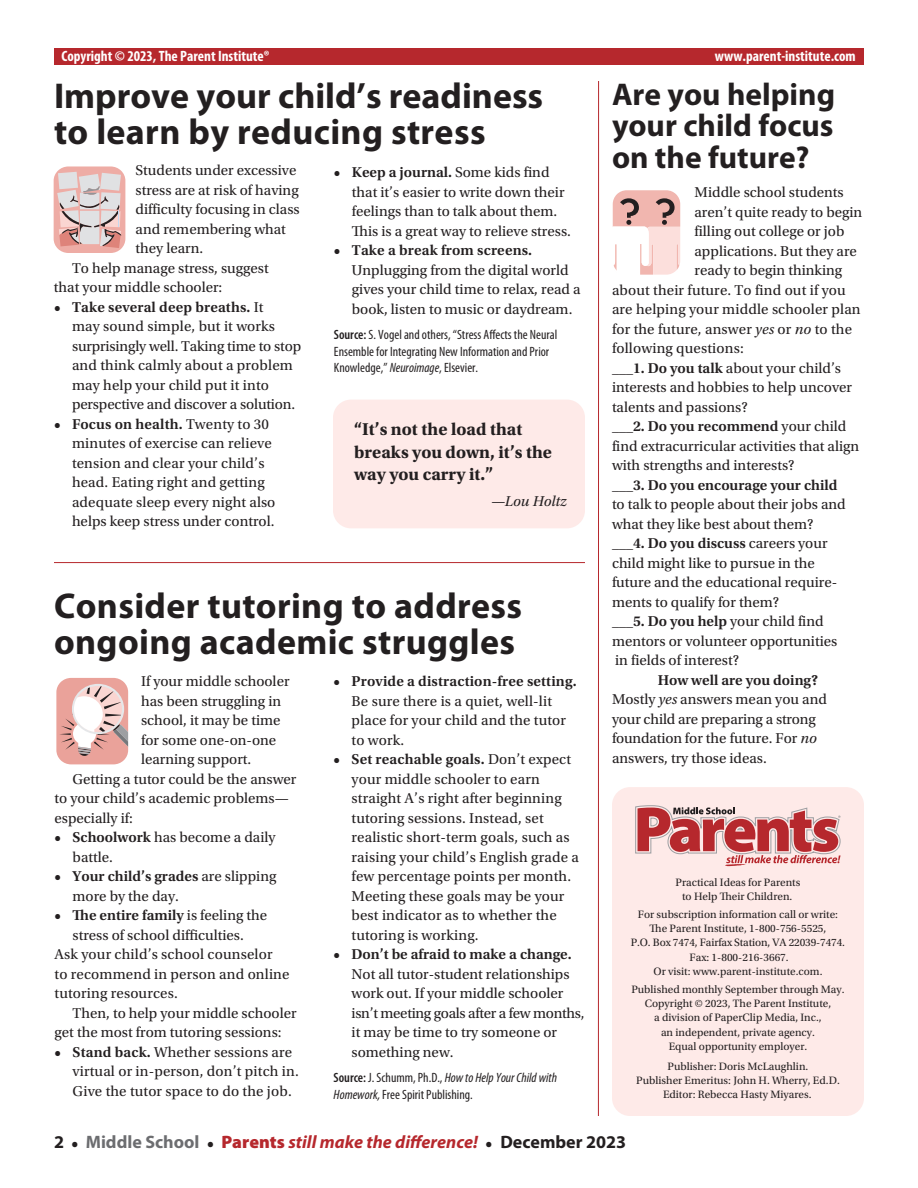
<style>
.page{position:relative;width:918px;height:1188px;background:#fff}
.page>*{position:absolute;margin:0;border:0;box-sizing:border-box;transform-origin:0 0}
.t1{font:700 36px/36px "Myriad Pro";letter-spacing:.01em;color:#231f20}
.t2{font:700 31.5px/31.5px "Myriad Pro";color:#231f20;text-align:justify}
.t3{font:italic 700 18px "Myriad Pro";color:#b6282d}
.t4{font:700 18px/22.5px "Utopia Std";color:#231f20}
.t5{font:15px/19.5px "Utopia Std";color:#231f20}
.t6{font:600 15px "Utopia Std";color:#231f20}
.t7{font:700 condensed 15px "Myriad Pro";color:#fff}
.t8{font:italic 15px "Utopia Std";color:#231f20}
.t9{font:condensed 13.5px/16.5px "Myriad Pro";color:#231f20}
.t10{font:11.25px/14.1px "Utopia Std";color:#231f20;text-align:center}
.s1{font-weight:600}
.s2{font-style:italic}
.s3{font-weight:400}
.s4{font-style:normal;color:#231f20}
.s5{font-family:"Utopia Std";font-style:normal;font-size:15px;color:#231f20}
.s6{font-style:normal;color:#6c6d70}
.s7{font-weight:900;font-style:normal}
</style>
<div class="page">
<div style="left:612px;top:787px;width:252px;height:329px;background:#feeae8;border-radius:18px"></div>
<svg style="left:635px;top:806px;width:206px;height:60px"></svg>
<div style="left:54px;top:49px;width:810px;height:16px;background:#b6282d"></div>
<svg style="left:53px;top:166px;width:73px;height:87px;background:#ddbfbc"></svg>
<svg style="left:612px;top:190px;width:69px;height:85px"></svg>
<div style="left:333px;top:400px;width:252px;height:128px;background:#feeae8;border-radius:18px"></div>
<hr style="left:54px;top:562px;width:531px;height:1px;background:#b6282d">
<hr style="left:598px;top:81px;width:1px;height:1035px;background:#b6282d">
<svg style="left:56px;top:678px;width:73px;height:87px"></svg>
<p class="t7" style="left:62px;top:46px;width:210px">Copyright © 2023, The Parent Institute®</p>
<p class="t7" style="left:715px;top:46px;width:142px">www.parent-institute.com</p>
<h1 class="t1" style="left:54px;top:77px;width:491px">Improve your child’s readiness to learn by reducing stress</h1>
<p class="t5" style="left:136px;top:161px;width:162px">Students under excessive</p>
<p class="t5" style="left:136px;top:180px;width:165px">stress are at risk of having</p>
<p class="t5" style="left:136px;top:200px;width:166px">difficulty focusing in class</p>
<p class="t5" style="left:136px;top:219px;width:152px">and remembering what</p>
<p class="t5" style="left:136px;top:239px;width:69px">they learn.</p>
<p class="t5" style="left:72px;top:258px;width:198px">To help manage stress, suggest</p>
<p class="t5" style="left:54px;top:278px;width:170px">that your middle schooler:</p>
<p class="t5" style="left:72px;top:297px;width:231px;text-indent:-18px"><span class="s1">• Take several deep breaths.</span> It<br>may sound simple, but it works surprisingly well. Taking time to stop and think calmly about a problem may help your child put it into perspective and discover a solution.</p>
<p class="t5" style="left:72px;top:414px;width:205px;text-indent:-18px"><span class="s1">• Focus on health.</span> Twenty to 30 minutes of exercise can relieve tension and clear your child’s head. Eating right and getting adequate sleep every night also helps keep stress under control.</p>
<p class="t5" style="left:352px;top:163px;width:221px;text-indent:-18px"><span class="s1">• Keep a journal.</span> Some kids find that it’s easier to write down their feelings than to talk about them.<br>This is a great way to relieve stress.</p>
<p class="t6" style="left:334px;top:242px;width:200px">• Take a break from screens.</p>
<p class="t5" style="left:352px;top:261px;width:230px">Unplugging from the digital world gives your child time to relax, read a book, listen to music or daydream.</p>
<p class="t9" style="left:334px;top:327px;width:225px"><span class="s1">Source:</span> S. Vogel and others, “Stress Affects the Neural<br>Ensemble for Integrating New Information and Prior<br>Knowledge,” <span class="s2">Neuroimage</span>, Elsevier.</p>
<p class="t4" style="left:354px;top:419px;width:199px">“It’s not the load that breaks you down, it’s the way you carry it.”</p>
<p class="t8" style="left:491px;top:493px;width:77px">—Lou Holtz</p>
<h1 class="t1" style="left:54px;top:587px;width:470px">Consider tutoring to address ongoing academic struggles</h1>
<p class="t5" style="left:141px;top:672px;width:150px">If your middle schooler</p>
<p class="t5" style="left:141px;top:692px;width:142px">has been struggling in</p>
<p class="t5" style="left:141px;top:711px;width:141px">school, it may be time</p>
<p class="t5" style="left:141px;top:731px;width:137px">for some one-on-one</p>
<p class="t5" style="left:141px;top:750px;width:112px">learning support.</p>
<p class="t5" style="left:73px;top:770px;width:225px">Getting a tutor could be the answer</p>
<p class="t5" style="left:55px;top:789px;width:236px">to your child’s academic problems—</p>
<p class="t5" style="left:55px;top:809px;width:80px">especially if:</p>
<p class="t5" style="left:73px;top:828px;width:204px;text-indent:-18px"><span class="s1">• Schoolwork</span> has become a daily battle.</p>
<p class="t5" style="left:73px;top:867px;width:205px;text-indent:-18px"><span class="s1">• Your child’s grades</span> are slipping more by the day.</p>
<p class="t6" style="left:55px;top:907px;width:214px">• The entire family <span class="s3">is feeling the</span></p>
<p class="t5" style="left:73px;top:926px;width:173px">stress of school difficulties.</p>
<p class="t5" style="left:55px;top:945px;width:219px">Ask your child’s school counselor</p>
<p class="t5" style="left:55px;top:965px;width:236px">to recommend in person and online</p>
<p class="t5" style="left:55px;top:984px;width:125px">tutoring resources.</p>
<p class="t5" style="left:73px;top:1004px;width:226px">Then, to help your middle schooler</p>
<p class="t5" style="left:55px;top:1023px;width:229px">get the most from tutoring sessions:</p>
<p class="t5" style="left:73px;top:1043px;width:228px;text-indent:-18px"><span class="s1">• Stand back.</span> Whether sessions are virtual or in-person, don’t pitch in.<br>Give the tutor space to do the job.</p>
<p class="t6" style="left:334px;top:673px;width:245px">• Provide a distraction-free setting.</p>
<p class="t5" style="left:352px;top:692px;width:216px">Be sure there is a quiet, well-lit place for your child and the tutor to work.</p>
<p class="t5" style="left:352px;top:750px;width:229px;text-indent:-18px"><span class="s1">• Set reachable goals.</span> Don’t expect your middle schooler to earn straight A’s right after beginning tutoring sessions. Instead, set realistic short-term goals, such as raising your child’s English grade a few percentage points per month.<br>Meeting these goals may be your best indicator as to whether the tutoring is working.</p>
<p class="t6" style="left:334px;top:946px;width:240px">• Don’t be afraid to make a change.</p>
<p class="t5" style="left:352px;top:965px;width:234px">Not all tutor-student relationships work out. If your middle schooler isn’t meeting goals after a few months, it may be time to try someone or something new.</p>
<p class="t9" style="left:334px;top:1070px;width:225px"><span class="s1">Source:</span> J. Schumm, Ph.D., <span class="s2">How to Help Your Child with<br>Homework,</span> Free Spirit Publishing.</p>
<h2 class="t2" style="left:612px;top:77px;width:225px">Are you helping your child focus on the future?</h2>
<p class="t5" style="left:694px;top:183px;width:151px">Middle school students</p>
<p class="t5" style="left:694px;top:203px;width:169px">aren’t quite ready to begin</p>
<p class="t5" style="left:694px;top:222px;width:151px">filling out college or job</p>
<p class="t5" style="left:694px;top:242px;width:164px">applications. But they are</p>
<p class="t5" style="left:694px;top:261px;width:149px">ready to begin thinking</p>
<p class="t5" style="left:612px;top:281px;width:235px">about their future. To find out if you</p>
<p class="t5" style="left:612px;top:300px;width:250px">are helping your middle schooler plan</p>
<p class="t5" style="left:612px;top:320px;width:242px">for the future, answer <span class="s2">yes</span> or <span class="s2">no</span> to the</p>
<p class="t5" style="left:612px;top:339px;width:133px">following questions:</p>
<p class="t5" style="left:612px;top:359px;width:231px"><span class="s1">___1. Do you talk</span> about your child’s</p>
<p class="t5" style="left:612px;top:378px;width:242px">interests and hobbies to help uncover</p>
<p class="t5" style="left:612px;top:398px;width:137px">talents and passions?</p>
<p class="t6" style="left:612px;top:418px;width:236px"><span class="s3">_</span>__2. Do you recommend <span class="s3">your child</span></p>
<p class="t5" style="left:612px;top:437px;width:249px">find extracurricular activities that align</p>
<p class="t5" style="left:612px;top:456px;width:184px">with strengths and interests?</p>
<p class="t6" style="left:612px;top:477px;width:227px">___3. Do you encourage your child</p>
<p class="t5" style="left:612px;top:495px;width:235px">to talk to people about their jobs and what they like best about them? <span class="s1">___4. Do you discuss</span> careers your child might like to pursue in the future and the educational require&shy;ments to qualify for them?<br><span class="s1">___5. Do you help</span> your child find mentors or volunteer opportunities in fields of interest?</p>
<p class="t5" style="left:612px;top:671px;width:216px;text-indent:46px"><span class="s1">How well are you doing?<br></span>Mostly <span class="s2">yes</span> answers mean you and your child are preparing a strong foundation for the future. For <span class="s2">no </span>answers, try those ideas.</p>
<p class="t10" style="left:676px;top:875px;width:126px">Practical Ideas for Parents to Help Their Children.</p>
<p class="t10" style="left:631px;top:908px;width:216px">For subscription information call or write:<br>The Parent Institute, 1-800-756-5525,<br>P.O. Box 7474, Fairfax Station, VA 22039-7474.<br>Fax: 1-800-216-3667.<br>Or visit: www.parent-institute.com.</p>
<p class="t10" style="left:631px;top:983px;width:215px">Published monthly September through May.<br>Copyright © 2023, The Parent Institute,<br>a division of PaperClip Media, Inc.,<br>an independent, private agency.<br>Equal opportunity employer.</p>
<p class="t10" style="left:636px;top:1059px;width:205px">Publisher: Doris McLaughlin.<br>Publisher Emeritus: John H. Wherry, Ed.D.<br>Editor: Rebecca Hasty Miyares.</p>
<p class="t3" style="left:54px;top:1130px;width:574px"><span class="s4">2</span> <span class="s5">•</span> <span class="s6">Middle School</span> <span class="s5">•</span> <span class="s7">Parents</span> still make the difference! <span class="s5">•</span> <span class="s4">December 2023</span></p>
</div>
